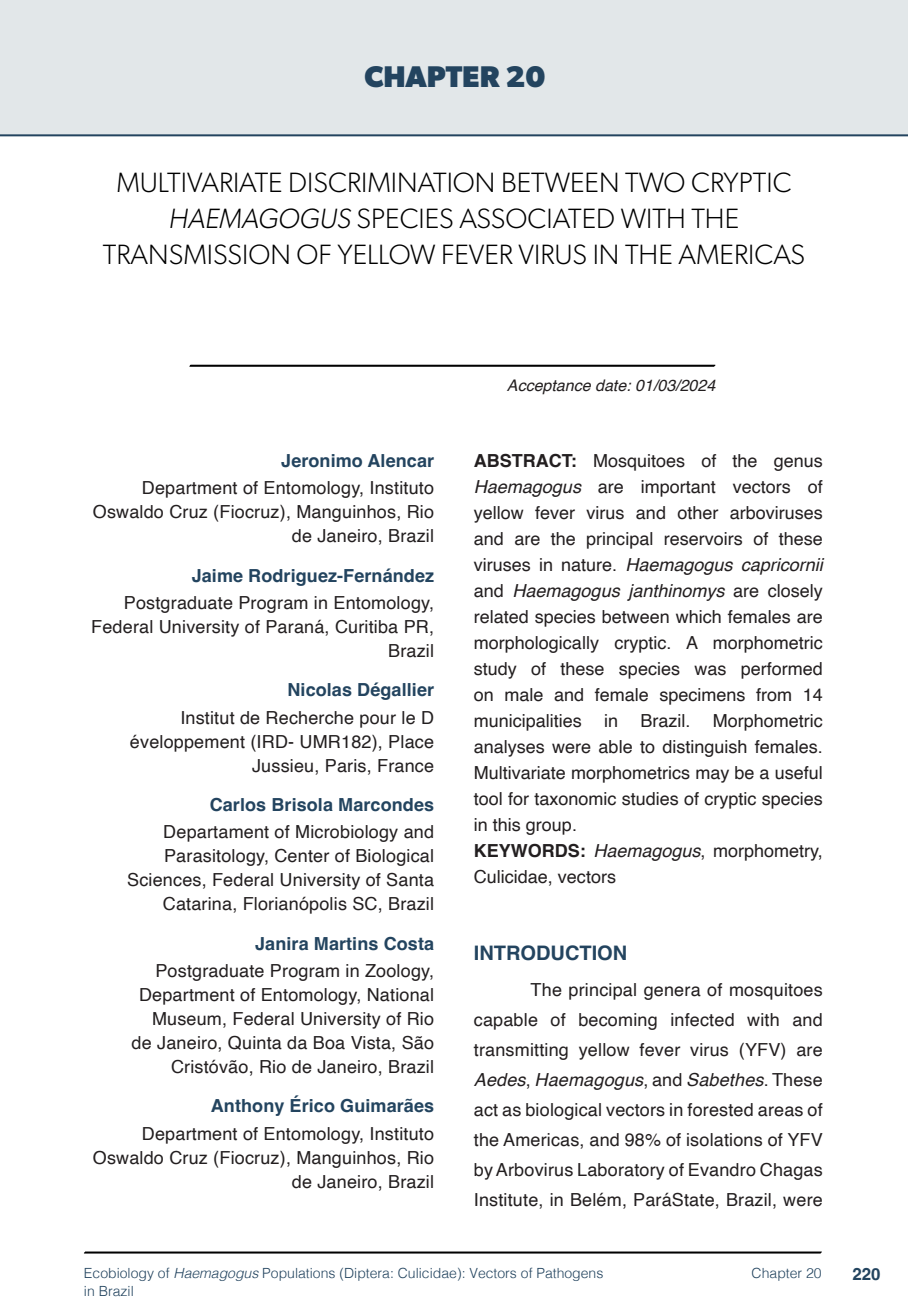
<style>
.page{position:relative;width:908px;height:1304px;background:#fff}
.page>*{position:absolute;margin:0;border:0;box-sizing:border-box;transform-origin:0 0}
.capítulos{font:700 30px "Gibson";color:#23445f}
.nome_artigos{font:300 28px/36px "Gibson";color:#000;text-align:center}
.TITULOS{font:700 20px "Helvetica";color:#23445f}
.info_autores{font:18px/24px "Helvetica";letter-spacing:.01em;color:#231f20;text-align:right}
.Resumos_e_PC_TXT{font:18px/26px "Helvetica";color:#231f20;text-align:justify}
.txt{font:18px/30px "Helvetica";letter-spacing:.01em;color:#231f20;text-align:justify}
.nome_autores{font:700 18px "Helvetica";letter-spacing:.005em;color:#23445f}
.t1{font:700 16.8px "Helvetica";color:#23445f}
.t2{font:italic 16px "Helvetica";color:#231f20}
.t3{font:300 14px/18px "Helvetica";color:#23445f}
.s1{font-style:italic}
.s2{font-weight:700}
</style>
<div class="page">
<svg style="left:84px;top:1251px;width:737px;height:3px"></svg>
<div style="left:0;top:0;width:907px;height:136px;background:#e2e7e9"></div>
<svg style="left:189px;top:364px;width:526px;height:3px"></svg>
<div style="left:44px;top:72px;width:68px;height:61px;background:#e2e7e9"></div>
<p class="capítulos" style="left:364px;top:58px;width:182px">CHAPTER 20</p>
<p class="nome_artigos" style="left:103px;top:165px;width:703px">MULTIVARIATE DISCRIMINATION BETWEEN TWO CRYPTIC<br><span class="s1">HAEMAGOGUS</span> SPECIES ASSOCIATED WITH THE<br>TRANSMISSION OF YELLOW FEVER VIRUS IN THE AMERICAS</p>
<p class="nome_autores" style="left:281px;top:450px;width:154px">Jeronimo Alencar</p>
<p class="info_autores" style="left:93px;top:477px;width:342px">Department of Entomology, Instituto<br>Oswaldo Cruz (Fiocruz), Manguinhos, Rio de Janeiro, Brazil</p>
<p class="nome_autores" style="left:191px;top:564px;width:244px">Jaime Rodriguez-Fernández</p>
<p class="info_autores" style="left:91px;top:591px;width:344px">Postgraduate Program in Entomology,<br>Federal University of Paraná, Curitiba PR,<br>Brazil</p>
<p class="nome_autores" style="left:287px;top:679px;width:148px">Nicolas Dégallier</p>
<p class="info_autores" style="left:130px;top:706px;width:305px">Institut de Recherche pour le D éveloppement (IRD- UMR182), Place<br>Jussieu, Paris, France</p>
<p class="nome_autores" style="left:210px;top:794px;width:226px">Carlos Brisola Marcondes</p>
<p class="info_autores" style="left:127px;top:821px;width:308px">Departament of Microbiology and Parasitology, Center of Biological Sciences, Federal University of Santa Catarina, Florianópolis SC, Brazil</p>
<p class="nome_autores" style="left:255px;top:932px;width:180px">Janira Martins Costa</p>
<p class="info_autores" style="left:132px;top:959px;width:304px">Postgraduate Program in Zoology, Department of Entomology, National Museum, Federal University of Rio de Janeiro, Quinta da Boa Vista, São Cristóvão, Rio de Janeiro, Brazil</p>
<p class="nome_autores" style="left:211px;top:1095px;width:225px">Anthony Érico Guimarães</p>
<p class="info_autores" style="left:93px;top:1122px;width:342px">Department of Entomology, Instituto<br>Oswaldo Cruz (Fiocruz), Manguinhos, Rio de Janeiro, Brazil</p>
<p class="t2" style="left:506px;top:373px;width:210px">Acceptance date: 01/03/2024</p>
<p class="Resumos_e_PC_TXT" style="left:473px;top:448px;width:350px"><span class="s2">ABSTRACT:</span> Mosquitoes of the genus <span class="s1">Haemagogus</span> are important vectors of yellow fever virus and other arboviruses and are the principal reservoirs of these viruses in nature. <span class="s1">Haemagogus capricornii </span>and <span class="s1">Haemagogus janthinomys</span> are closely related species between which females are morphologically cryptic. A morphometric study of these species was performed on male and female specimens from 14 municipalities in Brazil. Morphometric analyses were able to distinguish females.<br>Multivariate morphometrics may be a useful tool for taxonomic studies of cryptic species in this group.</p>
<p class="Resumos_e_PC_TXT" style="left:473px;top:838px;width:350px"><span class="s2">KEYWORDS:</span> <span class="s1">Haemagogus</span>, morphometry,<br>Culicidae, vectors</p>
<p class="TITULOS" style="left:473px;top:941px;width:155px">INTRODUCTION</p>
<p class="txt" style="left:473px;top:975px;width:350px;text-indent:57px">The principal genera of mosquitoes capable of becoming infected with and transmitting yellow fever virus (YFV) are <span class="s1">Aedes</span>, <span class="s1">Haemagogus</span>, and <span class="s1">Sabethes</span>. These act as biological vectors in forested areas of the Americas, and 98% of isolations of YFV by Arbovirus Laboratory of Evandro Chagas Institute, in Belém, ParáState, Brazil, were</p>
<p class="t3" style="left:84px;top:1263px;width:520px">Ecobiology of <span class="s1">Haemagogus</span> Populations (Diptera: Culicidae): Vectors of Pathogens in Brazil</p>
<p class="t3" style="left:751px;top:1263px;width:72px">Chapter 20</p>
<p class="t1" style="left:851px;top:1264px;width:30px">220</p>
</div>
